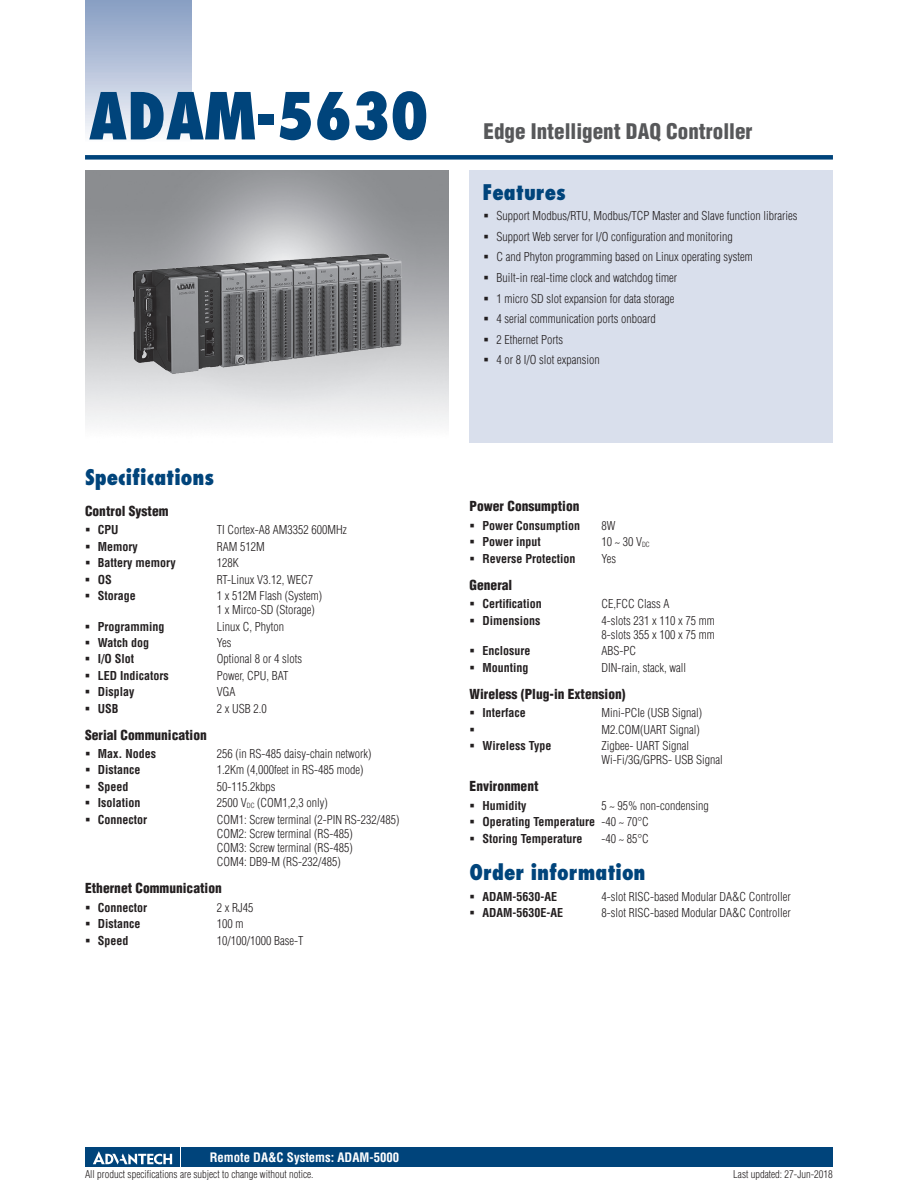
<style>
.page{position:relative;width:918px;height:1188px;background:#fff}
.page>*{position:absolute;margin:0;border:0;box-sizing:border-box;transform-origin:0 0}
.t1{font:800 condensed 63px "Futura";color:#00447b}
.t2{font:800 condensed 21px "Futura";color:#00447b}
.t3{font:900 condensed 21px "Helvetica";color:#57585a}
.t4{font:900 condensed 13.5px "Helvetica";color:#231f20}
.t5{font:700 condensed 12.75px "Helvetica";color:#fff}
.t6{font:300 condensed 12px/20.7px "Helvetica";color:#231f20}
.t7{font:700 condensed 12px/16.4px "Helvetica";color:#231f20}
.t8{font:300 condensed 10.5px "Helvetica";color:#231f20}
.s1{font-weight:300}
</style>
<div class="page">
<div style="left:85px;top:155px;width:748px;height:5px;background:#00447b"></div>
<div style="left:85px;top:0;width:106px;height:143px;background:linear-gradient(to bottom,#849bc1,#f9fafc)"></div>
<div style="left:182px;top:1147px;width:651px;height:20px;background:#00447b"></div>
<div style="left:85px;top:1147px;width:95px;height:20px;background:#00447b"></div>
<svg style="left:93px;top:1151px;width:79px;height:14px"></svg>
<div style="left:470px;top:170px;width:363px;height:272px;background:#d9dfec"></div>
<img style="left:85px;top:170px;width:363px;height:255px">
<h1 class="t1" style="left:89px;top:77px;width:341px">ADAM-5630</h1>
<h2 class="t2" style="left:85px;top:464px;width:131px">Specifications</h2>
<p class="t4" style="left:85px;top:503px;width:85px">Control System</p>
<p class="t7" style="left:98px;top:522px;width:22px">CPU</p>
<p class="t6" style="left:217px;top:520px;width:131px">TI Cortex-A8 AM3352 600MHz</p>
<p class="t7" style="left:98px;top:538px;width:42px">Memory</p>
<p class="t6" style="left:217px;top:536px;width:49px">RAM 512M</p>
<p class="t7" style="left:98px;top:555px;width:80px">Battery memory</p>
<p class="t6" style="left:217px;top:552px;width:23px">128K</p>
<p class="t7" style="left:98px;top:571px;width:16px">OS</p>
<p class="t6" style="left:217px;top:569px;width:98px">RT-Linux V3.12, WEC7</p>
<p class="t7" style="left:98px;top:587px;width:40px">Storage</p>
<p class="t6" style="left:217px;top:588px;width:107px;line-height:14.2px">1 x 512M Flash (System)<br>1 x Mirco-SD (Storage)</p>
<p class="t7" style="left:98px;top:618px;width:68px">Programming</p>
<p class="t6" style="left:217px;top:616px;width:69px">Linux C, Phyton</p>
<p class="t7" style="left:98px;top:634px;width:53px">Watch dog</p>
<p class="t6" style="left:217px;top:632px;width:16px">Yes</p>
<p class="t7" style="left:98px;top:651px;width:38px">I/O Slot</p>
<p class="t6" style="left:217px;top:649px;width:87px">Optional 8 or 4 slots</p>
<p class="t7" style="left:98px;top:667px;width:72px">LED Indicators</p>
<p class="t6" style="left:217px;top:665px;width:73px">Power, CPU, BAT</p>
<p class="t7" style="left:98px;top:684px;width:38px">Display</p>
<p class="t6" style="left:217px;top:681px;width:20px">VGA</p>
<p class="t7" style="left:98px;top:700px;width:22px">USB</p>
<p class="t6" style="left:217px;top:698px;width:51px">2 x USB 2.0</p>
<p class="t4" style="left:85px;top:726px;width:123px">Serial Communication</p>
<p class="t7" style="left:98px;top:745px;width:60px">Max. Nodes</p>
<p class="t6" style="left:217px;top:743px;width:156px">256 (in RS-485 daisy-chain network)</p>
<p class="t7" style="left:98px;top:762px;width:44px">Distance</p>
<p class="t6" style="left:217px;top:760px;width:148px">1.2Km (4,000feet in RS-485 mode)</p>
<p class="t7" style="left:98px;top:778px;width:32px">Speed</p>
<p class="t6" style="left:217px;top:776px;width:60px">50-115.2kbps</p>
<p class="t7" style="left:98px;top:795px;width:44px">Isolation</p>
<p class="t6" style="left:217px;top:792px;width:113px">2500 V<sub>DC</sub> (COM1,2,3 only)</p>
<p class="t7" style="left:98px;top:811px;width:51px">Connector</p>
<p class="t6" style="left:217px;top:812px;width:184px;line-height:14.2px">COM1: Screw terminal (2-PIN RS-232/485)<br>COM2: Screw terminal (RS-485)<br>COM3: Screw terminal (RS-485)<br>COM4: DB9-M (RS-232/485)</p>
<p class="t4" style="left:85px;top:880px;width:138px">Ethernet Communication</p>
<p class="t7" style="left:98px;top:899px;width:51px">Connector</p>
<p class="t6" style="left:217px;top:897px;width:38px">2 x RJ45</p>
<p class="t7" style="left:98px;top:916px;width:44px">Distance</p>
<p class="t6" style="left:217px;top:914px;width:28px">100 m</p>
<p class="t7" style="left:98px;top:932px;width:32px">Speed</p>
<p class="t6" style="left:217px;top:930px;width:88px">10/100/1000 Base-T</p>
<h2 class="t3" style="left:484px;top:119px;width:270px">Edge Intelligent DAQ Controller</h2>
<h2 class="t2" style="left:482px;top:179px;width:85px">Features</h2>
<p class="t6" style="left:496px;top:205px;width:302px">Support Modbus/RTU, Modbus/TCP Master and Slave function libraries Support Web server for I/O configuration and monitoring<br>C and Phyton programming based on Linux operating system<br>Built-in real-time clock and watchdog timer<br>1 micro SD slot expansion for data storage<br>4 serial communication ports onboard<br>2 Ethernet Ports<br>4 or 8 I/O slot expansion</p>
<p class="t4" style="left:470px;top:498px;width:111px">Power Consumption</p>
<p class="t7" style="left:482px;top:517px;width:99px">Power Consumption</p>
<p class="t6" style="left:601px;top:515px;width:15px">8W</p>
<p class="t7" style="left:482px;top:534px;width:60px">Power input</p>
<p class="t6" style="left:601px;top:532px;width:50px">10 ~ 30 V<sub>DC</sub></p>
<p class="t7" style="left:482px;top:550px;width:94px">Reverse Protection</p>
<p class="t6" style="left:601px;top:548px;width:16px">Yes</p>
<p class="t4" style="left:470px;top:576px;width:44px">General</p>
<p class="t7" style="left:482px;top:596px;width:61px">Certification</p>
<p class="t6" style="left:601px;top:594px;width:70px">CE,FCC Class A</p>
<p class="t7" style="left:482px;top:612px;width:59px">Dimensions</p>
<p class="t6" style="left:601px;top:613px;width:115px;line-height:14.2px">4-slots 231 x 110 x 75 mm<br>8-slots 355 x 100 x 75 mm</p>
<p class="t7" style="left:482px;top:643px;width:49px">Enclosure</p>
<p class="t6" style="left:601px;top:641px;width:36px">ABS-PC</p>
<p class="t7" style="left:482px;top:659px;width:48px">Mounting</p>
<p class="t6" style="left:601px;top:657px;width:86px">DIN-rain, stack, wall</p>
<p class="t4" style="left:470px;top:685px;width:157px">Wireless (Plug-in Extension)</p>
<p class="t7" style="left:482px;top:705px;width:45px">Interface</p>
<p class="t6" style="left:601px;top:705px;width:102px;line-height:16.4px">Mini-PCIe (USB Signal)<br>M2.COM(UART Signal)</p>
<p class="t7" style="left:482px;top:737px;width:70px">Wireless Type</p>
<p class="t6" style="left:601px;top:739px;width:123px;line-height:14.2px">Zigbee- UART Signal<br>Wi-Fi/3G/GPRS- USB Signal</p>
<p class="t4" style="left:470px;top:778px;width:70px">Environment</p>
<p class="t7" style="left:482px;top:797px;width:46px">Humidity</p>
<p class="t7" style="left:482px;top:797px;width:228px;text-indent:119px"><span class="s1">5 ~ 95% non-condensing<br></span>Operating Temperature <span class="s1">-40 ~ 70°C<br></span>Storing Temperature</p>
<p class="t6" style="left:601px;top:828px;width:49px">-40 ~ 85°C</p>
<h2 class="t2" style="left:470px;top:859px;width:178px">Order information</h2>
<p class="t7" style="left:482px;top:888px;width:76px">ADAM-5630-AE</p>
<p class="t6" style="left:601px;top:886px;width:191px">4-slot RISC-based Modular DA&amp;C Controller</p>
<p class="t7" style="left:482px;top:904px;width:82px">ADAM-5630E-AE</p>
<p class="t6" style="left:601px;top:902px;width:191px">8-slot RISC-based Modular DA&amp;C Controller</p>
<p class="t5" style="left:210px;top:1150px;width:191px">Remote DA&amp;C Systems: ADAM-5000</p>
<p class="t8" style="left:85px;top:1168px;width:230px">All product specifications are subject to change without notice.</p>
<p class="t8" style="left:733px;top:1168px;width:101px">Last updated: 27-Jun-2018</p>
</div>
